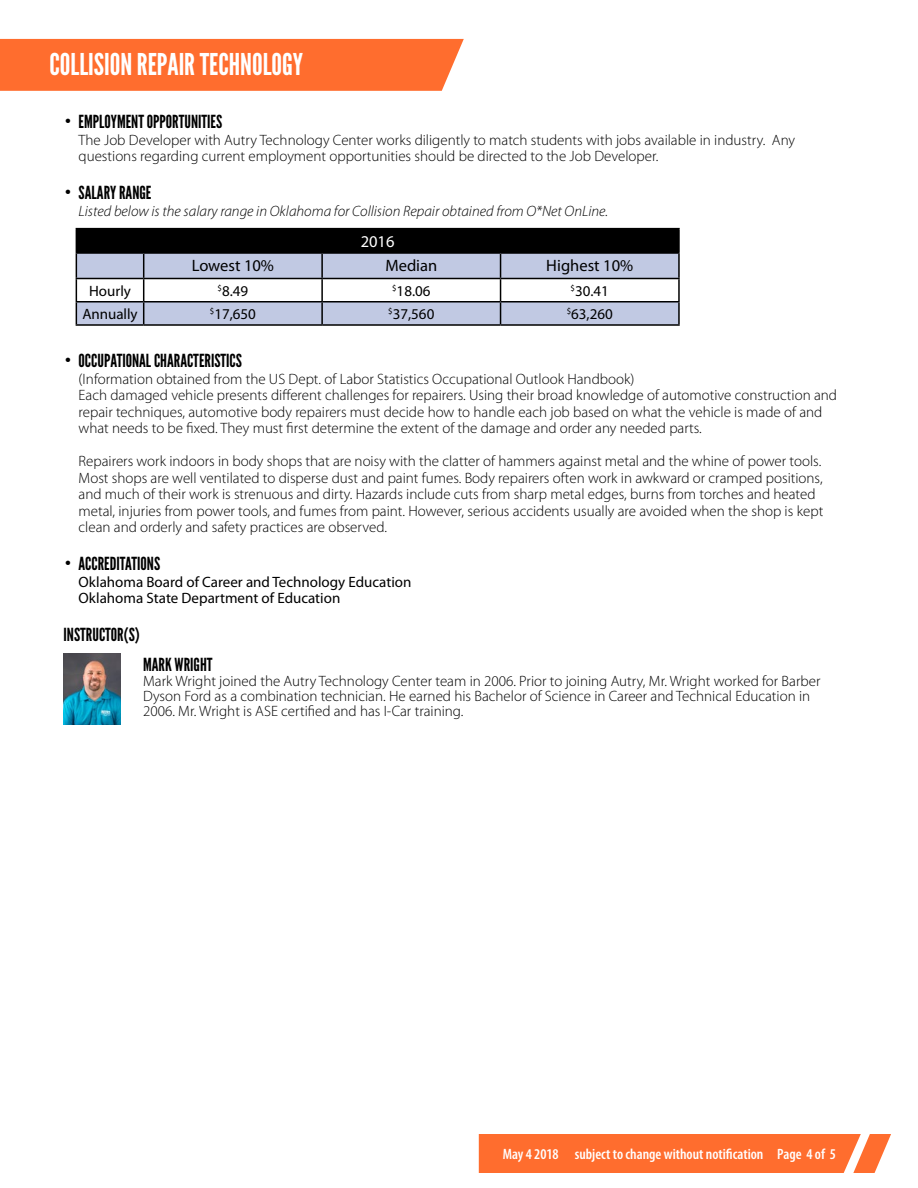
<style>
.page{position:relative;width:918px;height:1188px;background:#fff}
.page>*{position:absolute;margin:0;border:0;box-sizing:border-box;transform-origin:0 0}
.t1{font:30px "League Gothic";color:#fff}
.t2{font:18px "League Gothic";color:#000}
.t3{font:16.5px "Myriad Pro";color:#000}
.t4{font:16.5px "Myriad Pro";color:#fff}
.t5{font:300 15px/16.5px "Myriad Pro";color:#000}
.t6{font:15px/16.5px "Myriad Pro";color:#000}
.t7{font:italic 300 15px "Myriad Pro";color:#000}
.t8{font:600 condensed 15px "Myriad Pro";color:#fff}
</style>
<div class="page">
<div style="left:479px;top:1134px;width:412px;height:39px;background:#ff6d2e"></div>
<div style="left:0;top:39px;width:464px;height:52px;background:#ff6d2e"></div>
<img style="left:64px;top:653px;width:57px;height:72px">
<hr style="left:76px;top:228px;width:68px;height:1px;background:#000">
<hr style="left:144px;top:228px;width:178px;height:1px;background:#000">
<hr style="left:322px;top:228px;width:179px;height:1px;background:#000">
<hr style="left:501px;top:228px;width:179px;height:1px;background:#000">
<hr style="left:678px;top:229px;width:2px;height:23px;background:#000">
<hr style="left:501px;top:252px;width:179px;height:2px;background:#000">
<hr style="left:678px;top:254px;width:2px;height:24px;background:#000">
<hr style="left:501px;top:278px;width:179px;height:1px;background:#000">
<hr style="left:678px;top:279px;width:2px;height:22px;background:#000">
<hr style="left:501px;top:301px;width:179px;height:2px;background:#000">
<svg style="left:76px;top:229px;width:603px;height:95px"></svg>
<hr style="left:678px;top:303px;width:2px;height:21px;background:#000">
<hr style="left:76px;top:324px;width:68px;height:2px;background:#000">
<hr style="left:144px;top:324px;width:178px;height:2px;background:#000">
<hr style="left:322px;top:324px;width:179px;height:2px;background:#000">
<hr style="left:501px;top:324px;width:179px;height:2px;background:#000">
<h1 class="t1" style="left:50px;top:47px;width:255px">COLLISION REPAIR TECHNOLOGY</h1>
<p class="t2" style="left:65px;top:111px;width:159px">• EMPLOYMENT OPPORTUNITIES</p>
<p class="t5" style="left:79px;top:132px;width:718px">The Job Developer with Autry Technology Center works diligently to match students with jobs available in industry. Any questions regarding current employment opportunities should be directed to the Job Developer.</p>
<p class="t2" style="left:65px;top:182px;width:88px">• SALARY RANGE</p>
<p class="t7" style="left:79px;top:203px;width:531px">Listed below is the salary range in Oklahoma for Collision Repair obtained from O*Net OnLine.</p>
<p class="t4" style="left:361px;top:232px;width:35px">2016</p>
<p class="t3" style="left:192px;top:257px;width:84px">Lowest 10%</p>
<p class="t3" style="left:385px;top:257px;width:53px">Median</p>
<p class="t3" style="left:546px;top:257px;width:88px">Highest 10%</p>
<p class="t6" style="left:89px;top:283px;width:43px">Hourly</p>
<p class="t6" style="left:218px;top:283px;width:32px"><sup>$</sup>8.49</p>
<p class="t6" style="left:392px;top:283px;width:40px"><sup>$</sup>18.06</p>
<p class="t6" style="left:571px;top:283px;width:40px"><sup>$</sup>30.41</p>
<p class="t6" style="left:82px;top:306px;width:57px">Annually</p>
<p class="t6" style="left:210px;top:306px;width:48px"><sup>$</sup>17,650</p>
<p class="t6" style="left:388px;top:306px;width:48px"><sup>$</sup>37,560</p>
<p class="t6" style="left:567px;top:306px;width:48px"><sup>$</sup>63,260</p>
<p class="t2" style="left:65px;top:350px;width:178px">• OCCUPATIONAL CHARACTERISTICS</p>
<p class="t5" style="left:79px;top:371px;width:760px">(Information obtained from the US Dept. of Labor Statistics Occupational Outlook Handbook)<br>Each damaged vehicle presents different challenges for repairers. Using their broad knowledge of automotive construction and repair techniques, automotive body repairers must decide how to handle each job based on what the vehicle is made of and what needs to be fixed. They must first determine the extent of the damage and order any needed parts.</p>
<p class="t5" style="left:79px;top:453px;width:746px">Repairers work indoors in body shops that are noisy with the clatter of hammers against metal and the whine of power tools.<br>Most shops are well ventilated to disperse dust and paint fumes. Body repairers often work in awkward or cramped positions, and much of their work is strenuous and dirty. Hazards include cuts from sharp metal edges, burns from torches and heated metal, injuries from power tools, and fumes from paint. However, serious accidents usually are avoided when the shop is kept clean and orderly and safety practices are observed.</p>
<p class="t2" style="left:65px;top:553px;width:97px">• ACCREDITATIONS</p>
<p class="t6" style="left:79px;top:574px;width:334px">Oklahoma Board of Career and Technology Education<br>Oklahoma State Department of Education</p>
<p class="t2" style="left:64px;top:624px;width:78px">INSTRUCTOR(S)</p>
<p class="t2" style="left:143px;top:654px;width:71px">MARK WRIGHT</p>
<p class="t5" style="left:143px;top:674px;width:679px;line-height:15px">Mark Wright joined the Autry Technology Center team in 2006. Prior to joining Autry, Mr. Wright worked for Barber<br>Dyson Ford as a combination technician. He earned his Bachelor of Science in Career and Technical Education in<br>2006. Mr. Wright is ASE certified and has I-Car training.</p>
<p class="t8" style="left:503px;top:1146px;width:335px">May 4 2018 subject to change without notification Page 4 of 5</p>
</div>
